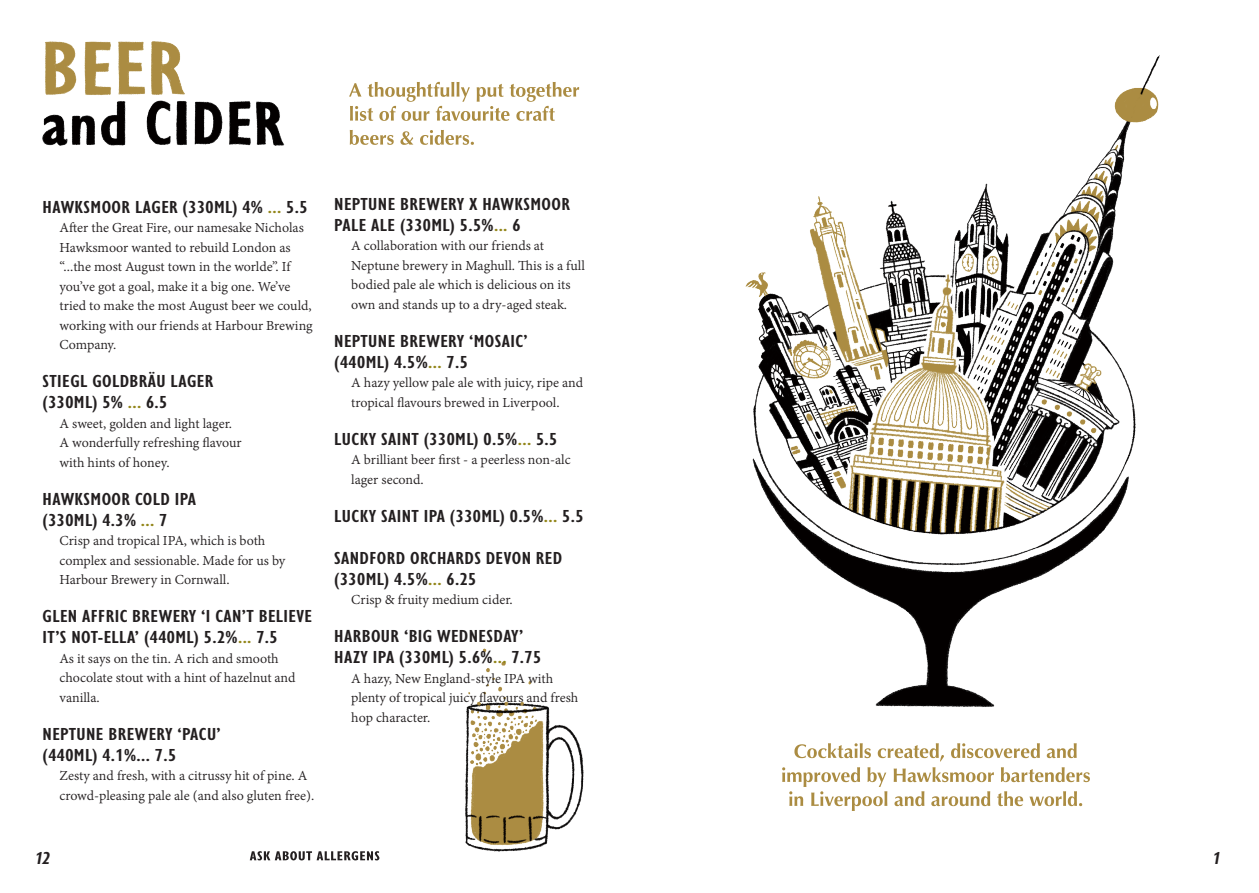
<style>
.page{position:relative;width:1259px;height:893px;background:#fff}
.page>*{position:absolute;margin:0;border:0;box-sizing:border-box;transform-origin:0 0}
.Drink_Name__Left_Justified{font:600 condensed 18px/21px "Gill Sans Nova";letter-spacing:.02em;color:#231f20;scale:1.17 1}
.Page_Numbers{font:italic 600 condensed 18px "Gill Sans Nova";color:#231f20;scale:1.17 1}
.Description__Left_Justified{font:15px/19.5px "Adobe Gurmukhi";color:#231f20}
.s1{color:#928518}
</style>
<div class="page">
<img style="left:42px;top:41px;width:243px;height:105px">
<svg style="left:350px;top:130px;width:124px;height:15px"></svg>
<svg style="left:349px;top:82px;width:230px;height:39px"></svg>
<svg style="left:250px;top:851px;width:129px;height:9px"></svg>
<img style="left:745px;top:55px;width:415px;height:756px">
<img style="left:465px;top:648px;width:119px;height:204px">
<p class="Drink_Name__Left_Justified" style="left:43px;top:196px;width:228px">HAWKSMOOR LAGER (330ML) 4% <span class="s1">...</span> 5.5</p>
<p class="Description__Left_Justified" style="left:60px;top:219px;width:255px">After the Great Fire, our namesake Nicholas Hawksmoor wanted to rebuild London as “...the most August town in the worlde”. If you’ve got a goal, make it a big one. We’ve tried to make the most August beer we could, working with our friends at Harbour Brewing Company.</p>
<p class="Drink_Name__Left_Justified" style="left:43px;top:370px;width:147px">STIEGL GOLDBRÄU LAGER (330ML) 5% <span class="s1">...</span> 6.5</p>
<p class="Description__Left_Justified" style="left:60px;top:414px;width:184px">A sweet, golden and light lager.<br>A wonderfully refreshing flavour with hints of honey.</p>
<p class="Drink_Name__Left_Justified" style="left:43px;top:488px;width:133px">HAWKSMOOR COLD IPA (330ML) 4.3% <span class="s1">...</span> 7</p>
<p class="Description__Left_Justified" style="left:60px;top:532px;width:227px">Crisp and tropical IPA, which is both complex and sessionable. Made for us by<br>Harbour Brewery in Cornwall.</p>
<p class="Drink_Name__Left_Justified" style="left:43px;top:605px;width:232px">GLEN AFFRIC BREWERY ‘I CAN’T BELIEVE<br>IT’S NOT-ELLA’ (440ML) 5.2%<span class="s1">...</span> 7.5</p>
<p class="Description__Left_Justified" style="left:60px;top:649px;width:237px">As it says on the tin. A rich and smooth chocolate stout with a hint of hazelnut and vanilla.</p>
<p class="Drink_Name__Left_Justified" style="left:43px;top:723px;width:154px">NEPTUNE BREWERY ‘PACU’</p>
<p class="Drink_Name__Left_Justified" style="left:43px;top:744px;width:116px">(440ML) 4.1%... 7.5</p>
<p class="Description__Left_Justified" style="left:60px;top:767px;width:256px">Zesty and fresh, with a citrussy hit of pine. A crowd-pleasing pale ale (and also gluten free).</p>
<p class="Drink_Name__Left_Justified" style="left:334px;top:193px;width:203px">NEPTUNE BREWERY X HAWKSMOOR<br>PALE ALE (330ML) 5.5%<span class="s1">...</span> 6</p>
<p class="Description__Left_Justified" style="left:351px;top:237px;width:235px">A collaboration with our friends at Neptune brewery in Maghull. This is a full bodied pale ale which is delicious on its own and stands up to a dry-aged steak.</p>
<p class="Drink_Name__Left_Justified" style="left:334px;top:330px;width:167px">NEPTUNE BREWERY ‘MOSAIC’ (440ML) 4.5%<span class="s1">...</span> 7.5</p>
<p class="Description__Left_Justified" style="left:351px;top:374px;width:233px">A hazy yellow pale ale with juicy, ripe and tropical flavours brewed in Liverpool.</p>
<p class="Drink_Name__Left_Justified" style="left:334px;top:428px;width:192px">LUCKY SAINT (330ML) 0.5%<span class="s1">...</span> 5.5</p>
<p class="Description__Left_Justified" style="left:351px;top:451px;width:221px">A brilliant beer first - a peerless non-alc lager second.</p>
<p class="Drink_Name__Left_Justified" style="left:334px;top:505px;width:215px">LUCKY SAINT IPA (330ML) 0.5%<span class="s1">...</span> 5.5</p>
<p class="Drink_Name__Left_Justified" style="left:334px;top:547px;width:196px">SANDFORD ORCHARDS DEVON RED (330ML) 4.5%<span class="s1">...</span> 6.25</p>
<p class="Description__Left_Justified" style="left:351px;top:591px;width:163px">Crisp &amp; fruity medium cider.</p>
<p class="Drink_Name__Left_Justified" style="left:334px;top:625px;width:178px">HARBOUR ‘BIG WEDNESDAY’<br>HAZY IPA (330ML) 5.6%<span class="s1">...</span> 7.75</p>
<p class="Description__Left_Justified" style="left:351px;top:669px;width:229px">A hazy, New England-style IPA with plenty of tropical juicy flavours and fresh hop character.</p>
<p class="Page_Numbers" style="left:35px;top:846px;width:14px">12</p>
<p class="Page_Numbers" style="left:1212px;top:846px;width:8px">1</p>
</div>
